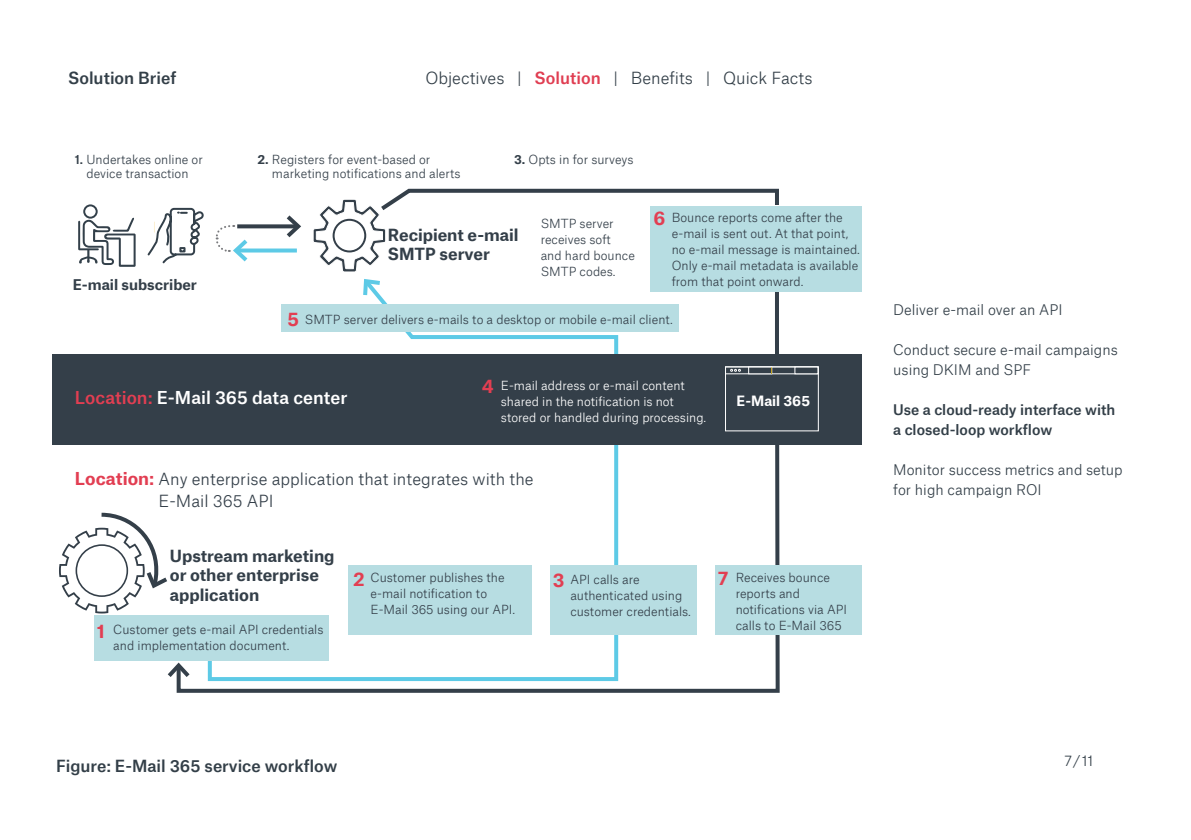
<style>
.page{position:relative;width:1191px;height:840px;background:#fff}
.page>*{position:absolute;margin:0;border:0;box-sizing:border-box;transform-origin:0 0}
.t1{font:500 17px "Atlas Grotesk Web";color:#fff}
.t2{font:700 16px/19.2px "Atlas Grotesk Web";color:#343f49}
.t3{font:300 16px/22px "Atlas Grotesk Web";color:#343f49}
.t4{font:500 16px "Atlas Grotesk Web";color:#333f48}
.t5{font:300 16px "Atlas Grotesk Web";color:#333f48}
.t6{font:700 14.2px "Atlas Grotesk Web";color:#343f49}
.t7{font:300 14px/20px "Atlas Grotesk Web";color:#333f48}
.t8{font:500 14px/20px "Atlas Grotesk Web";color:#333f48}
.t9{font:700 13.6px "Atlas Grotesk Web";color:#fff}
.t10{font:300 12px/16px "Atlas Grotesk Web";color:#343f49}
.t11{font:300 12px/16px "Atlas Grotesk Web";color:#fff}
.s1{font-weight:500}
.s2{font-weight:500;color:#e03e52}
.s3{font-weight:700}
.s4{font-weight:700;font-size:18px;color:#e23e52}
.s5{color:#e23e52}
.s6{font-weight:700;font-size:17px;color:#e23e52}
</style>
<div class="page">
<svg style="left:175px;top:188px;width:606px;height:505px"></svg>
<svg style="left:163px;top:660px;width:31px;height:21px"></svg>
<svg style="left:206px;top:275px;width:414px;height:407px"></svg>
<div style="left:95px;top:615px;width:234px;height:45px;background:#b7dde2"></div>
<div style="left:349px;top:565px;width:183px;height:69px;background:#b7dde2"></div>
<div style="left:550px;top:565px;width:147px;height:69px;background:#b7dde2"></div>
<div style="left:715px;top:565px;width:147px;height:69px;background:#b7dde2"></div>
<div style="left:52px;top:353px;width:810px;height:91px;background:#343f49"></div>
<svg style="left:727px;top:368px;width:67px;height:6px"></svg>
<div style="left:794px;top:366px;width:24px;height:8px;background:#343f49;border:1px solid #fff"></div>
<div style="left:748px;top:366px;width:24px;height:8px;background:#343f49;border:1px solid #fff"></div>
<svg style="left:252px;top:248px;width:45px;height:4px"></svg>
<svg style="left:252px;top:224px;width:30px;height:4px"></svg>
<svg style="left:282px;top:211px;width:22px;height:30px"></svg>
<svg style="left:214px;top:224px;width:38px;height:41px"></svg>
<div style="left:650px;top:206px;width:212px;height:86px;background:#b7dde2"></div>
<div style="left:281px;top:304px;width:397px;height:27px;background:#b7dde2"></div>
<div style="left:725px;top:366px;width:94px;height:65px;border:1px solid #fff"></div>
<svg style="left:59px;top:512px;width:108px;height:101px"></svg>
<div style="left:76px;top:544px;width:51px;height:53px;background:#fff;border-radius:50%"></div>
<div style="left:76px;top:544px;width:52px;height:52px;border:2px solid #343f49;border-radius:50%"></div>
<svg style="left:78px;top:204px;width:58px;height:63px"></svg>
<svg style="left:147px;top:207px;width:59px;height:57px"></svg>
<svg style="left:312px;top:198px;width:74px;height:101px"></svg>
<div style="left:332px;top:218px;width:34px;height:34px;border:2px solid #343f49;border-radius:50%"></div>
<h2 class="t4" style="left:68px;top:65px;width:110px">Solution Brief</h2>
<p class="t10" style="left:75px;top:151px;width:130px;line-height:14px;text-align:center"><span class="s1">1.</span> Undertakes online or device transaction</p>
<p class="t6" style="left:73px;top:273px;width:126px">E-mail subscriber</p>
<h2 class="t5" style="left:425px;top:65px;width:389px">Objectives | <span class="s2">Solution</span> | Benefits | Quick Facts</h2>
<p class="t10" style="left:258px;top:150px;width:174px"><span class="s3">2.</span> Registers for event-based or</p>
<p class="t10" style="left:514px;top:150px;width:121px"><span class="s3">3.</span> Opts in for surveys</p>
<p class="t10" style="left:272px;top:164px;width:190px">marketing notifications and alerts</p>
<p class="t10" style="left:672px;top:208px;width:190px;text-indent:-18px"><span class="s4">6</span> Bounce reports come after the e-mail is sent out. At that point, no e-mail message is maintained.<br>Only e-mail metadata is available from that point onward.</p>
<p class="t10" style="left:287px;top:310px;width:387px"><span class="s4">5</span> SMTP server delivers e-mails to a desktop or mobile e-mail client.</p>
<p class="t10" style="left:540px;top:214px;width:96px">SMTP server receives soft<br>and hard bounce<br>SMTP codes.</p>
<h2 class="t2" style="left:388px;top:223px;width:132px">Recipient e-mail<br>SMTP server</h2>
<p class="t11" style="left:501px;top:376px;width:207px;text-indent:-19px"><span class="s4">4</span> E-mail address or e-mail content shared in the notification is not stored or handled during processing.</p>
<h1 class="t1" style="left:75px;top:383px;width:274px"><span class="s5">Location:</span> E-Mail 365 data center</h1>
<p class="t9" style="left:736px;top:389px;width:75px">E-Mail 365</p>
<h2 class="t3" style="left:159px;top:466px;width:376px;text-indent:-84px"><span class="s6">Location:</span> Any enterprise application that integrates with the<br>E-Mail 365 API</h2>
<h2 class="t2" style="left:170px;top:544px;width:166px">Upstream marketing or other enterprise application</h2>
<p class="t10" style="left:113px;top:620px;width:212px;text-indent:-16px"><span class="s4">1</span> Customer gets e-mail API credentials and implementation document.</p>
<p class="t10" style="left:370px;top:568px;width:146px;text-indent:-17px"><span class="s4">2</span> Customer publishes the e-mail notification to<br>E-Mail 365 using our API.</p>
<p class="t10" style="left:570px;top:570px;width:122px;text-indent:-17px"><span class="s4">3</span> API calls are authenticated using customer credentials.</p>
<p class="t10" style="left:735px;top:567px;width:113px;text-indent:-17px"><span class="s4">7</span> Receives bounce reports and notifications via API calls to E-Mail 365</p>
<p class="t7" style="left:893px;top:298px;width:171px">Deliver e-mail over an API</p>
<p class="t7" style="left:893px;top:338px;width:226px">Conduct secure e-mail campaigns using DKIM and SPF</p>
<p class="t8" style="left:893px;top:397px;width:224px">Use a cloud-ready interface with a closed-loop workflow</p>
<p class="t7" style="left:893px;top:458px;width:231px">Monitor success metrics and setup for high campaign ROI</p>
<h2 class="t4" style="left:56px;top:752px;width:283px">Figure: E-Mail 365 service workflow</h2>
<p class="t7" style="left:1064px;top:749px;width:30px">7 / 11</p>
</div>
